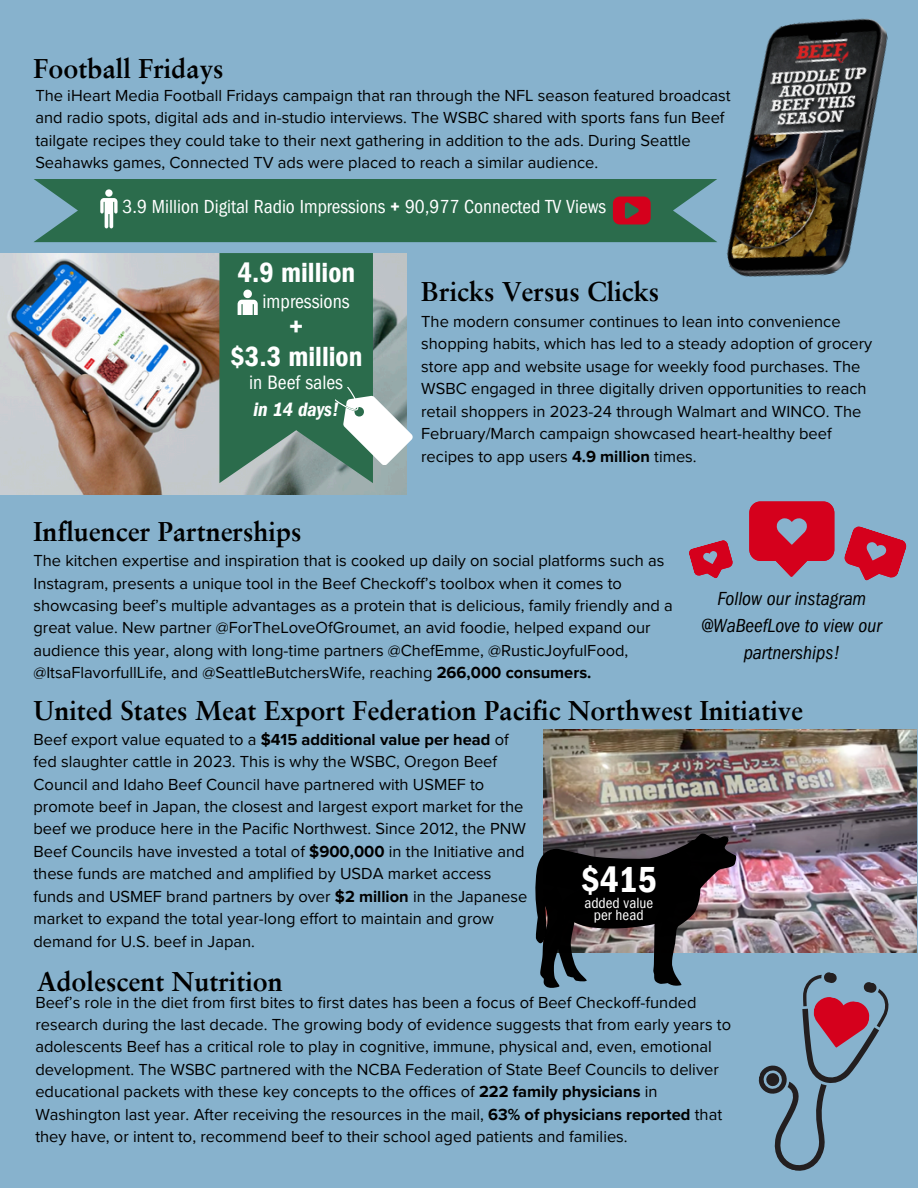
<style>
.page{position:relative;width:918px;height:1188px;background:#87b2cd}
.page>*{position:absolute;margin:0;border:0;box-sizing:border-box;transform-origin:0 0}
.t1{font:37.35px "Franklin Gothic LT Pro Dm Cn";color:#fff}
.t2{font:28.95px "Franklin Gothic LT Pro Dm Cn";color:#fff}
.t3{font:28.5px "Franklin Gothic LT Pro Dm Cn";color:#fff}
.t4{font:700 27px "Sabon LT Pro";color:#000}
.t5{font:condensed 19.95px/27px "Franklin Gothic LT Pro";color:#fff}
.t6{font:condensed 19.5px "Franklin Gothic LT Pro";color:#fff}
.t7{font:italic condensed 19.5px/27px "Franklin Gothic LT Pro";color:#000;text-align:center}
.t8{font:16.5px/22.5px "Proxima Nova";color:#000}
.t9{font:condensed 15.15px "Franklin Gothic LT Pro";color:#fff}
.s1{font-family:"Franklin Gothic LT Pro Dm Cn";font-stretch:normal}
.s2{font-family:"Franklin Gothic LT Pro Dm Cn It";font-stretch:normal}
.s3{font-weight:700}
</style>
<div class="page">
<img style="left:682px;top:18px;width:206px;height:259px">
<img style="left:0;top:253px;width:406px;height:242px">
<svg style="left:219px;top:253px;width:193px;height:230px;background:#568571"></svg>
<img style="left:543px;top:729px;width:373px;height:224px">
<svg style="left:758px;top:972px;width:131px;height:199px"></svg>
<svg style="left:34px;top:179px;width:683px;height:63px;background:#366f54"></svg>
<img style="left:535px;top:834px;width:201px;height:154px">
<svg style="left:749px;top:501px;width:158px;height:80px"></svg>
<svg style="left:689px;top:540px;width:44px;height:38px"></svg>
<h2 class="t4" style="left:33px;top:58px;width:192px">Football Fridays</h2>
<p class="t8" style="left:35px;top:84px;width:697px">The iHeart Media Football Fridays campaign that ran through the NFL season featured broadcast and radio spots, digital ads and in-studio interviews. The WSBC shared with sports fans fun Beef tailgate recipes they could take to their next gathering in addition to the ads. During Seattle Seahawks games, Connected TV ads were placed to reach a similar audience.</p>
<h3 class="t6" style="left:123px;top:199px;width:485px">3.9 Million Digital Radio Impressions <span class="s1">+</span> 90,977 Connected TV Views</h3>
<p class="t3" style="left:238px;top:263px;width:119px">4.9 million</p>
<h2 class="t5" style="left:263px;top:291px;width:89px">impressions</h2>
<h2 class="t2" style="left:289px;top:316px;width:16px">+</h2>
<h3 class="t3" style="left:230px;top:347px;width:134px">$3.3 million</h3>
<p class="t5" style="left:249px;top:372px;width:95px">in Beef sales <span class="s2">in 14 days!</span></p>
<p class="t4" style="left:33px;top:521px;width:270px">Influencer Partnerships</p>
<p class="t4" style="left:421px;top:280px;width:240px">Bricks Versus Clicks</p>
<p class="t8" style="left:421px;top:310px;width:453px">The modern consumer continues to lean into convenience shopping habits, which has led to a steady adoption of grocery store app and website usage for weekly food purchases. The WSBC engaged in three digitally driven opportunities to reach retail shoppers in 2023-24 through Walmart and WINCO. The February/March campaign showcased heart-healthy beef recipes to app users <span class="s3">4.9 million</span> times.</p>
<h3 class="t8" style="left:33px;top:550px;width:641px">The kitchen expertise and inspiration that is cooked up daily on social platforms such as Instagram, presents a unique tool in the Beef Checkoff’s toolbox when it comes to showcasing beef’s multiple advantages as a protein that is delicious, family friendly and a great value. New partner @ForTheLoveOfGroumet, an avid foodie, helped expand our audience this year, along with long-time partners @ChefEmme, @RusticJoyfulFood, @ItsaFlavorfullLife, and @SeattleButchersWife, reaching <span class="s3">266,000 consumers.</span></h3>
<p class="t4" style="left:33px;top:699px;width:771px">United States Meat Export Federation Pacific Northwest Initiative</p>
<h2 class="t8" style="left:33px;top:728px;width:495px">Beef export value equated to a <span class="s3">$415 additional value per head</span> of fed slaughter cattle in 2023. This is why the WSBC, Oregon Beef Council and Idaho Beef Council have partnered with USMEF to promote beef in Japan, the closest and largest export market for the beef we produce here in the Pacific Northwest. Since 2012, the PNW Beef Councils have invested a total of <span class="s3">$900,000</span> in the Initiative and these funds are matched and amplified by USDA market access funds and USMEF brand partners by over <span class="s3">$2 million</span> in the Japanese market to expand the total year-long effort to maintain and grow demand for U.S. beef in Japan.</h2>
<h2 class="t7" style="left:702px;top:588px;width:181px">Follow our instagram @WaBeefLove to view our partnerships!</h2>
<p class="t1" style="left:581px;top:866px;width:78px">$415</p>
<p class="t9" style="left:584px;top:898px;width:70px">added value</p>
<h3 class="t9" style="left:594px;top:909px;width:51px">per head</h3>
<h2 class="t4" style="left:37px;top:970px;width:247px">Adolescent Nutrition</h2>
<p class="t8" style="left:35px;top:991px;width:697px">Beef’s role in the diet from first bites to first dates has been a focus of Beef Checkoff-funded research during the last decade. The growing body of evidence suggests that from early years to adolescents Beef has a critical role to play in cognitive, immune, physical and, even, emotional development. The WSBC partnered with the NCBA Federation of State Beef Councils to deliver educational packets with these key concepts to the offices of <span class="s3">222 family physicians</span> in Washington last year. After receiving the resources in the mail, <span class="s3">63% of physicians reported</span> that they have, or intent to, recommend beef to their school aged patients and families.</p>
</div>
